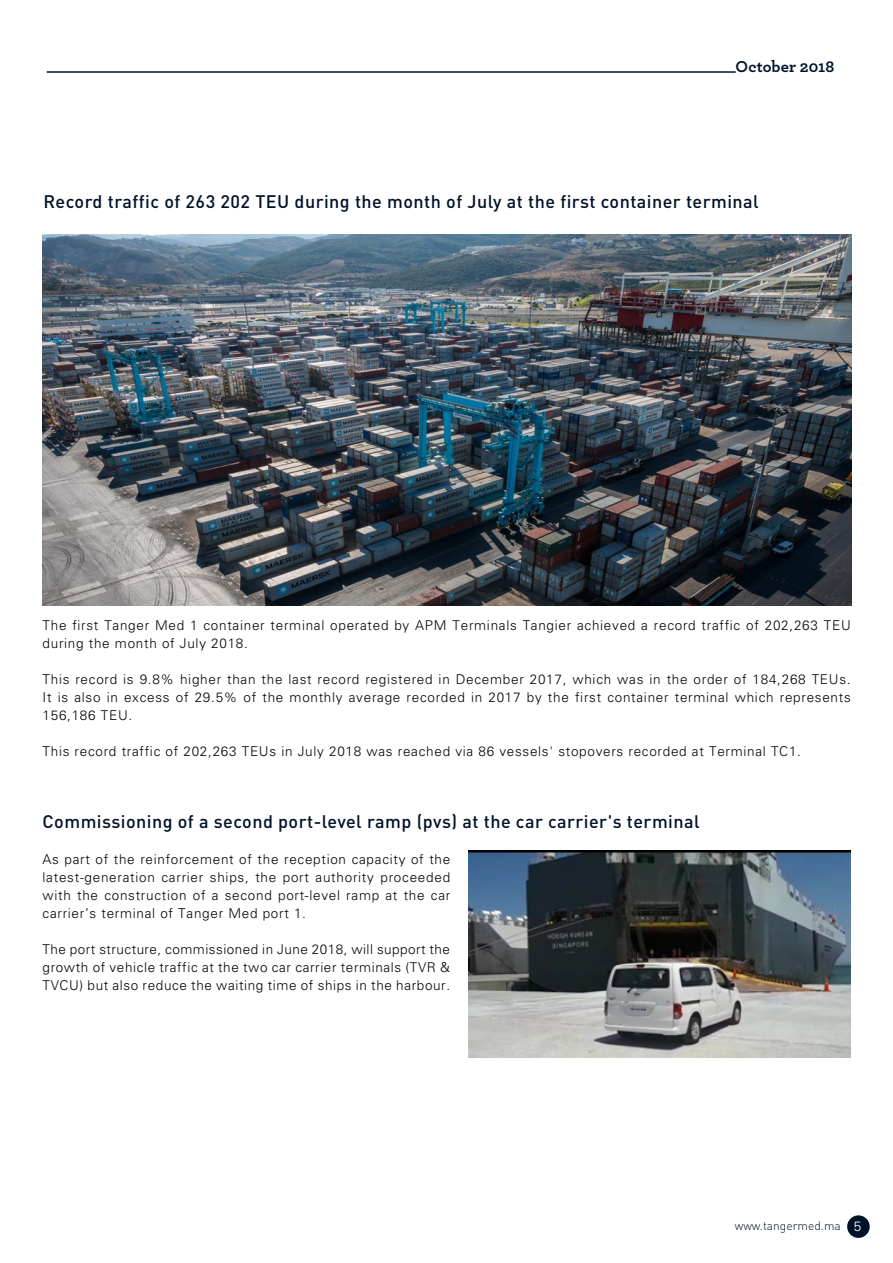
<style>
.page{position:relative;width:893px;height:1263px;background:#fff}
.page>*{position:absolute;margin:0;border:0;box-sizing:border-box;transform-origin:0 0}
.t1{font:500 18px "DIN Pro";letter-spacing:.025em;color:#001229}
.t2{font:700 16.5px "Archer Pro";letter-spacing:.005em;color:#001229}
.t3{font:300 13.5px/18px "Univers LT Std";letter-spacing:.055em;color:#040503;text-align:justify}
.t4{font:300 12px "DIN Pro";color:#001229}
.s1{font-family:"Univers LT Std";font-size:13.5px;color:#fff}
</style>
<div class="page">
<div style="left:847px;top:1215px;width:23px;height:23px;background:#001229;border-radius:50%"></div>
<hr style="left:47px;top:72px;width:689px;height:1px;background:#001229">
<img style="left:469px;top:850px;width:381px;height:208px">
<img style="left:42px;top:235px;width:810px;height:371px">
<p class="t2" style="left:736px;top:54px;width:100px">October 2018</p>
<p class="t1" style="left:43px;top:189px;width:717px">Record traffic of 263 202 TEU during the month of July at the first container terminal</p>
<p class="t3" style="left:43px;top:616px;width:810px">The first Tanger Med 1 container terminal operated by APM Terminals Tangier achieved a record traffic of 202,263 TEU during the month of July 2018.</p>
<p class="t3" style="left:43px;top:670px;width:810px">This record is 9.8% higher than the last record registered in December 2017, which was in the order of 184,268 TEUs.<br>It is also in excess of 29.5% of the monthly average recorded in 2017 by the first container terminal which represents 156,186 TEU.</p>
<p class="t3" style="left:43px;top:742px;width:760px">This record traffic of 202,263 TEUs in July 2018 was reached via 86 vessels' stopovers recorded at Terminal TC1.</p>
<p class="t1" style="left:43px;top:809px;width:659px">Commissioning of a second port-level ramp (pvs) at the car carrier's terminal</p>
<p class="t3" style="left:43px;top:850px;width:409px">As part of the reinforcement of the reception capacity of the latest-generation carrier ships, the port authority proceeded with the construction of a second port-level ramp at the car carrier’s terminal of Tanger Med port 1.</p>
<p class="t3" style="left:43px;top:940px;width:409px">The port structure, commissioned in June 2018, will support the growth of vehicle traffic at the two car carrier terminals (TVR &amp; TVCU) but also reduce the waiting time of ships in the harbour.</p>
<p class="t4" style="left:735px;top:1217px;width:128px">www.tangermed.ma <span class="s1">5</span></p>
</div>
